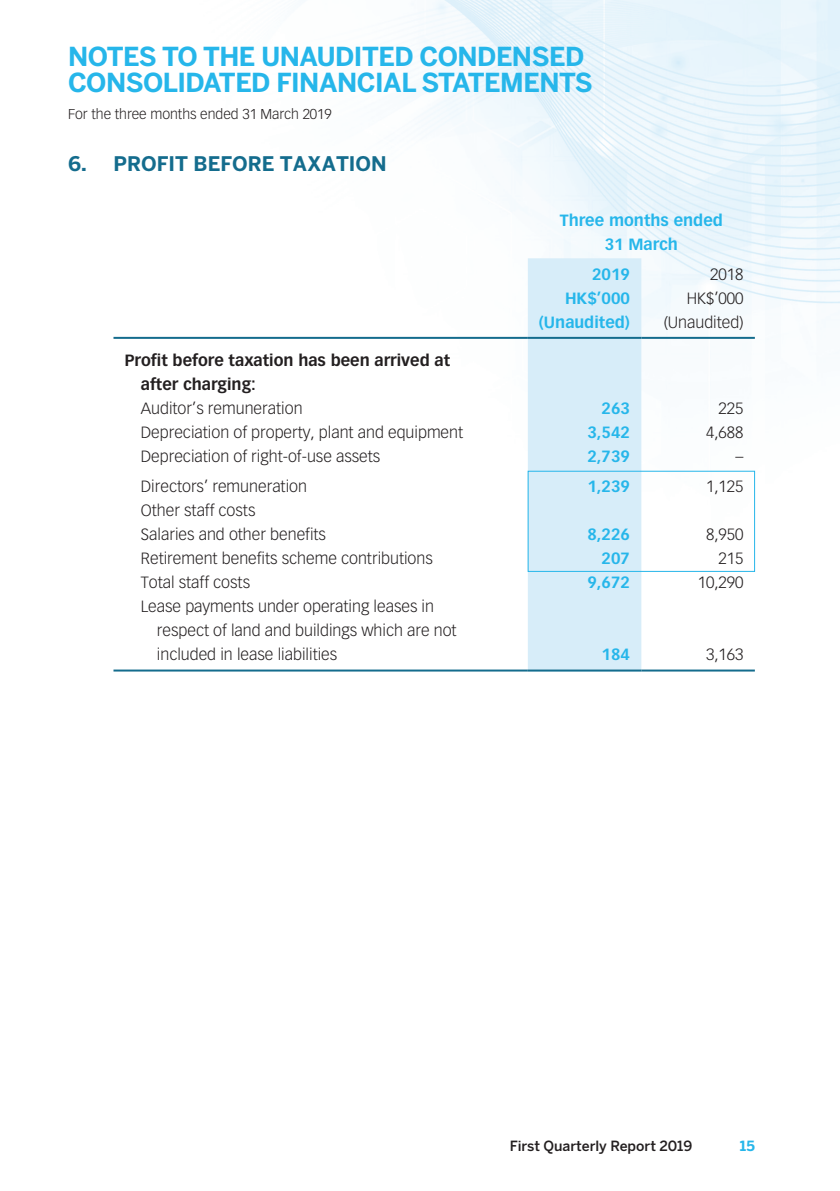
<style>
.page{position:relative;width:840px;height:1191px;background:#fff}
.page>*{position:absolute;margin:0;border:0;box-sizing:border-box;transform-origin:0 0}
.t1{font:700 26px/26px "Benton Sans";letter-spacing:-.02em;color:#26b6ea}
._01_H1{font:700 20px "Benton Sans";color:#146c8d}
._50_Table_txt{font:300 16px "Vectora LT Std";color:#231f20}
._50_Table_txt-2{font:700 16px "Vectora LT Std";color:#26b6ea}
._50_Table_txt-3{font:700 16px "Vectora LT Std";color:#231f20}
.t2{font:300 14px "Vectora LT Std";color:#231f20}
.t3{font:500 14px "Benton Sans";color:#231f20}
.t4{font:700 14px "Benton Sans";color:#26b6ea}
</style>
<div class="page">
<img style="left:113px;top:0;width:726px;height:672px">
<div style="left:527px;top:258px;width:114px;height:411px;background:#d7edf9"></div>
<hr style="left:113px;top:337px;width:414px;height:2px;background:#146c8d">
<hr style="left:527px;top:337px;width:114px;height:2px;background:#146c8d">
<hr style="left:641px;top:337px;width:113px;height:2px;background:#146c8d">
<div style="left:527px;top:471px;width:227px;height:100px;border:1px solid #26b6ea"></div>
<hr style="left:113px;top:669px;width:414px;height:2px;background:#146c8d">
<hr style="left:527px;top:669px;width:114px;height:2px;background:#146c8d">
<hr style="left:641px;top:669px;width:113px;height:2px;background:#146c8d">
<h1 class="t1" style="left:68px;top:44px;width:525px">NOTES TO THE UNAUDITED CONDENSED<br>CONSOLIDATED FINANCIAL STATEMENTS</h1>
<p class="t2" style="left:68px;top:106px;width:265px">For the three months ended 31 March 2019</p>
<p class="_01_H1" style="left:68px;top:151px;width:320px">6. PROFIT BEFORE TAXATION</p>
<p class="_50_Table_txt-2" style="left:559px;top:210px;width:164px">Three months ended</p>
<p class="_50_Table_txt-2" style="left:604px;top:234px;width:75px">31 March</p>
<p class="_50_Table_txt-2" style="left:591px;top:264px;width:39px">2019</p>
<p class="_50_Table_txt" style="left:709px;top:265px;width:35px">2018</p>
<p class="_50_Table_txt-2" style="left:564px;top:288px;width:66px">HK$’000</p>
<p class="_50_Table_txt" style="left:686px;top:289px;width:58px">HK$’000</p>
<p class="_50_Table_txt-2" style="left:538px;top:312px;width:92px">(Unaudited)</p>
<p class="_50_Table_txt" style="left:663px;top:313px;width:81px">(Unaudited)</p>
<p class="_50_Table_txt-3" style="left:125px;top:351px;width:326px">Profit before taxation has been arrived at</p>
<p class="_50_Table_txt-3" style="left:141px;top:375px;width:116px">after charging:</p>
<p class="_50_Table_txt" style="left:141px;top:399px;width:163px">Auditor’s remuneration</p>
<p class="_50_Table_txt-2" style="left:601px;top:399px;width:30px">263</p>
<p class="_50_Table_txt" style="left:718px;top:399px;width:26px">225</p>
<p class="_50_Table_txt" style="left:141px;top:423px;width:323px">Depreciation of property, plant and equipment</p>
<p class="_50_Table_txt-2" style="left:587px;top:423px;width:44px">3,542</p>
<p class="_50_Table_txt" style="left:705px;top:423px;width:39px">4,688</p>
<p class="_50_Table_txt" style="left:141px;top:447px;width:241px">Depreciation of right-of-use assets</p>
<p class="_50_Table_txt-2" style="left:587px;top:447px;width:44px">2,739</p>
<p class="_50_Table_txt" style="left:735px;top:447px;width:9px">–</p>
<p class="_50_Table_txt" style="left:141px;top:477px;width:167px">Directors’ remuneration</p>
<p class="_50_Table_txt-2" style="left:587px;top:477px;width:44px">1,239</p>
<p class="_50_Table_txt" style="left:705px;top:477px;width:39px">1,125</p>
<p class="_50_Table_txt" style="left:141px;top:501px;width:116px">Other staff costs</p>
<p class="_50_Table_txt" style="left:141px;top:525px;width:186px">Salaries and other benefits</p>
<p class="_50_Table_txt-2" style="left:587px;top:525px;width:44px">8,226</p>
<p class="_50_Table_txt" style="left:705px;top:525px;width:39px">8,950</p>
<p class="_50_Table_txt" style="left:141px;top:549px;width:293px">Retirement benefits scheme contributions</p>
<p class="_50_Table_txt-2" style="left:601px;top:549px;width:30px">207</p>
<p class="_50_Table_txt" style="left:718px;top:549px;width:26px">215</p>
<p class="_50_Table_txt" style="left:141px;top:573px;width:111px">Total staff costs</p>
<p class="_50_Table_txt-2" style="left:587px;top:573px;width:44px">9,672</p>
<p class="_50_Table_txt" style="left:697px;top:573px;width:47px">10,290</p>
<p class="_50_Table_txt" style="left:141px;top:597px;width:294px">Lease payments under operating leases in</p>
<p class="_50_Table_txt" style="left:157px;top:621px;width:301px">respect of land and buildings which are not</p>
<p class="_50_Table_txt" style="left:157px;top:645px;width:182px">included in lease liabilities</p>
<p class="_50_Table_txt-2" style="left:601px;top:645px;width:30px">184</p>
<p class="_50_Table_txt" style="left:705px;top:645px;width:39px">3,163</p>
<p class="t3" style="left:509px;top:1137px;width:184px">First Quarterly Report 2019</p>
<p class="t4" style="left:739px;top:1137px;width:16px">15</p>
</div>
